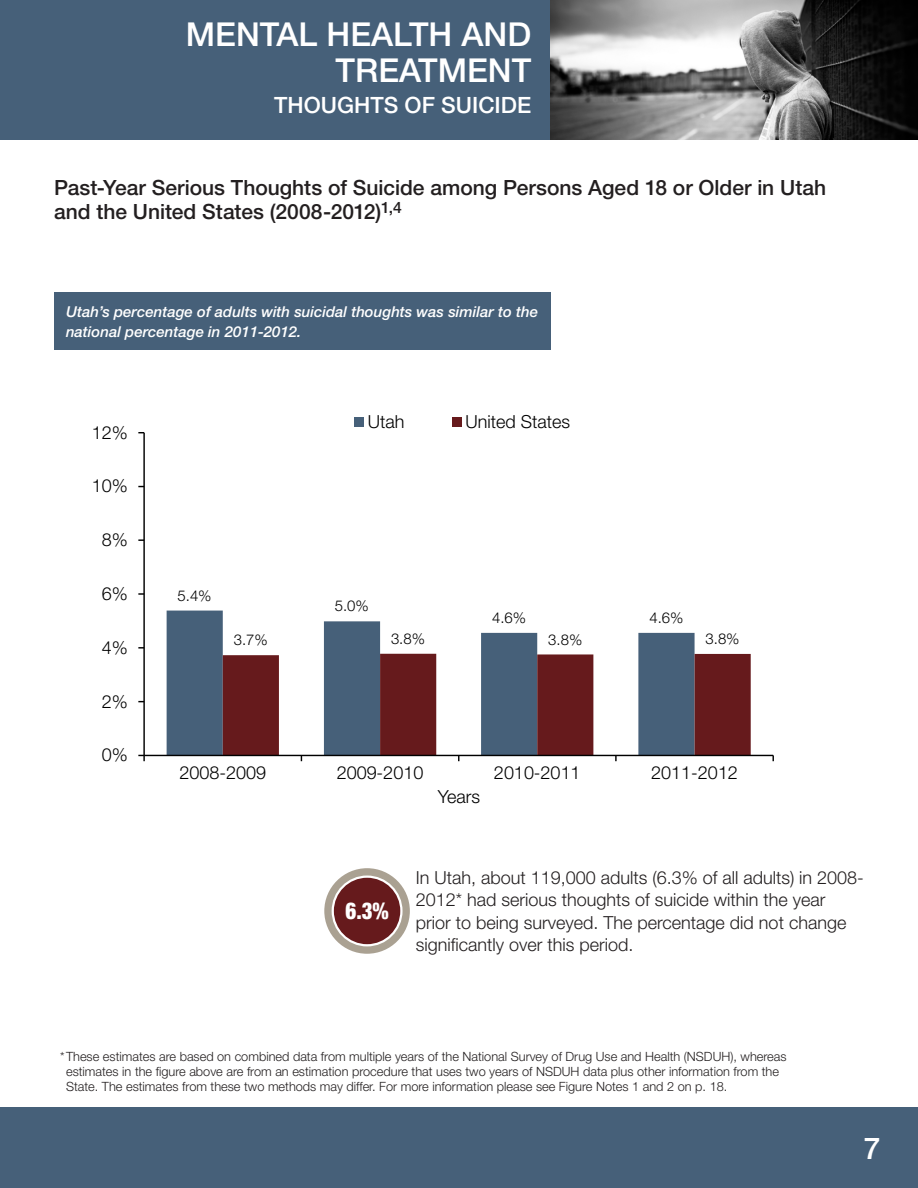
<style>
.page{position:relative;width:918px;height:1188px;background:#fff}
.page>*{position:absolute;margin:0;border:0;box-sizing:border-box;transform-origin:0 0}
.t1{font:500 33px/36px "Helvetica Neue LT Std";color:#fff;text-align:right}
.t2{font:500 30px "Helvetica Neue LT Std";color:#fff}
.t3{font:900 condensed 23.25px "Helvetica Neue LT Std";color:#fff;scale:.9 1}
.t4{font:500 22.5px "Helvetica Neue LT Std";color:#fff}
.t5{font:500 21px/24px "Helvetica Neue LT Std";color:#231f20}
.t6{font:300 18px/22.5px "Helvetica Neue LT Std";color:#231f20}
.t7{font:300 18px "Helvetica Neue LT Std";letter-spacing:.005em;color:#000}
.t8{font:italic 500 15px/20.2px "Helvetica Neue LT Std";color:#fff}
.t9{font:300 15px "Helvetica Neue LT Std";color:#000}
.t10{font:300 12.75px/15.3px "Helvetica Neue LT Std";color:#231f20}
.s1{font-size:18.6px}
</style>
<div class="page">
<div style="left:0;top:0;width:551px;height:140px;background:#466079"></div>
<div style="left:0;top:1107px;width:918px;height:81px;background:#466079"></div>
<img style="left:551px;top:0;width:367px;height:140px">
<div style="left:54px;top:292px;width:497px;height:58px;background:#466079"></div>
<svg style="left:167px;top:611px;width:528px;height:144px"></svg>
<svg style="left:223px;top:654px;width:528px;height:101px"></svg>
<hr style="left:143px;top:433px;width:2px;height:322px;background:#000">
<svg style="left:138px;top:593px;width:6px;height:2px"></svg>
<hr style="left:144px;top:755px;width:629px;height:1px;background:#000">
<svg style="left:138px;top:755px;width:7px;height:6px"></svg>
<div style="left:354px;top:417px;width:10px;height:10px;background:#466079"></div>
<div style="left:452px;top:417px;width:9px;height:10px;background:#661a1c"></div>
<svg style="left:324px;top:868px;width:86px;height:86px"></svg>
<svg style="left:332px;top:876px;width:71px;height:70px"></svg>
<div style="left:334px;top:878px;width:66px;height:66px;background:#661a1c;border-radius:50%"></div>
<h1 class="t1" style="left:186px;top:16px;width:347px">MENTAL HEALTH AND<br>TREATMENT</h1>
<h2 class="t4" style="left:274px;top:92px;width:259px">THOUGHTS OF SUICIDE</h2>
<p class="t5" style="left:54px;top:175px;width:774px">Past-Year Serious Thoughts of Suicide among Persons Aged 18 or Older in Utah and the United States (2008-2012)<sup>1,4</sup></p>
<p class="t8" style="left:66px;top:301px;width:474px">Utah’s percentage of adults with suicidal thoughts was similar to the national percentage in 2011-2012.</p>
<h3 class="t7" style="left:92px;top:421px;width:37px">12%</h3>
<h3 class="t7" style="left:92px;top:475px;width:37px">10%</h3>
<h3 class="t7" style="left:102px;top:529px;width:28px">8%</h3>
<h3 class="t7" style="left:102px;top:583px;width:28px">6%</h3>
<h3 class="t7" style="left:102px;top:636px;width:28px">4%</h3>
<h3 class="t7" style="left:102px;top:690px;width:28px">2%</h3>
<h3 class="t7" style="left:102px;top:744px;width:28px">0%</h3>
<h3 class="t7" style="left:368px;top:410px;width:38px">Utah</h3>
<h3 class="t7" style="left:466px;top:410px;width:106px">United States</h3>
<p class="t9" style="left:178px;top:586px;width:35px">5.4%</p>
<p class="t9" style="left:335px;top:597px;width:35px">5.0%</p>
<p class="t9" style="left:492px;top:609px;width:35px">4.6%</p>
<p class="t9" style="left:649px;top:609px;width:35px">4.6%</p>
<p class="t9" style="left:234px;top:631px;width:35px">3.7%</p>
<p class="t9" style="left:391px;top:629px;width:35px">3.8%</p>
<p class="t9" style="left:548px;top:630px;width:35px">3.8%</p>
<p class="t9" style="left:706px;top:630px;width:35px">3.8%</p>
<h3 class="t7" style="left:179px;top:762px;width:88px">2008-2009</h3>
<h3 class="t7" style="left:337px;top:762px;width:88px">2009-2010</h3>
<h3 class="t7" style="left:494px;top:762px;width:88px">2010-2011</h3>
<h3 class="t7" style="left:651px;top:762px;width:88px">2011-2012</h3>
<h3 class="t7" style="left:438px;top:785px;width:44px">Years</h3>
<h3 class="t3" style="left:345px;top:896px;width:50px">6<span class="s1">.</span>3%</h3>
<p class="t6" style="left:416px;top:866px;width:450px">In Utah, about 119,000 adults (6.3% of all adults) in 2008- 2012* had serious thoughts of suicide within the year prior to being surveyed. The percentage did not change significantly over this period.</p>
<p class="t10" style="left:66px;top:1048px;width:722px;text-indent:-6px">* These estimates are based on combined data from multiple years of the National Survey of Drug Use and Health (NSDUH), whereas estimates in the figure above are from an estimation procedure that uses two years of NSDUH data plus other information from the<br>State. The estimates from these two methods may differ. For more information please see Figure Notes 1 and 2 on p. 18.</p>
<h2 class="t2" style="left:864px;top:1130px;width:18px">7</h2>
</div>
